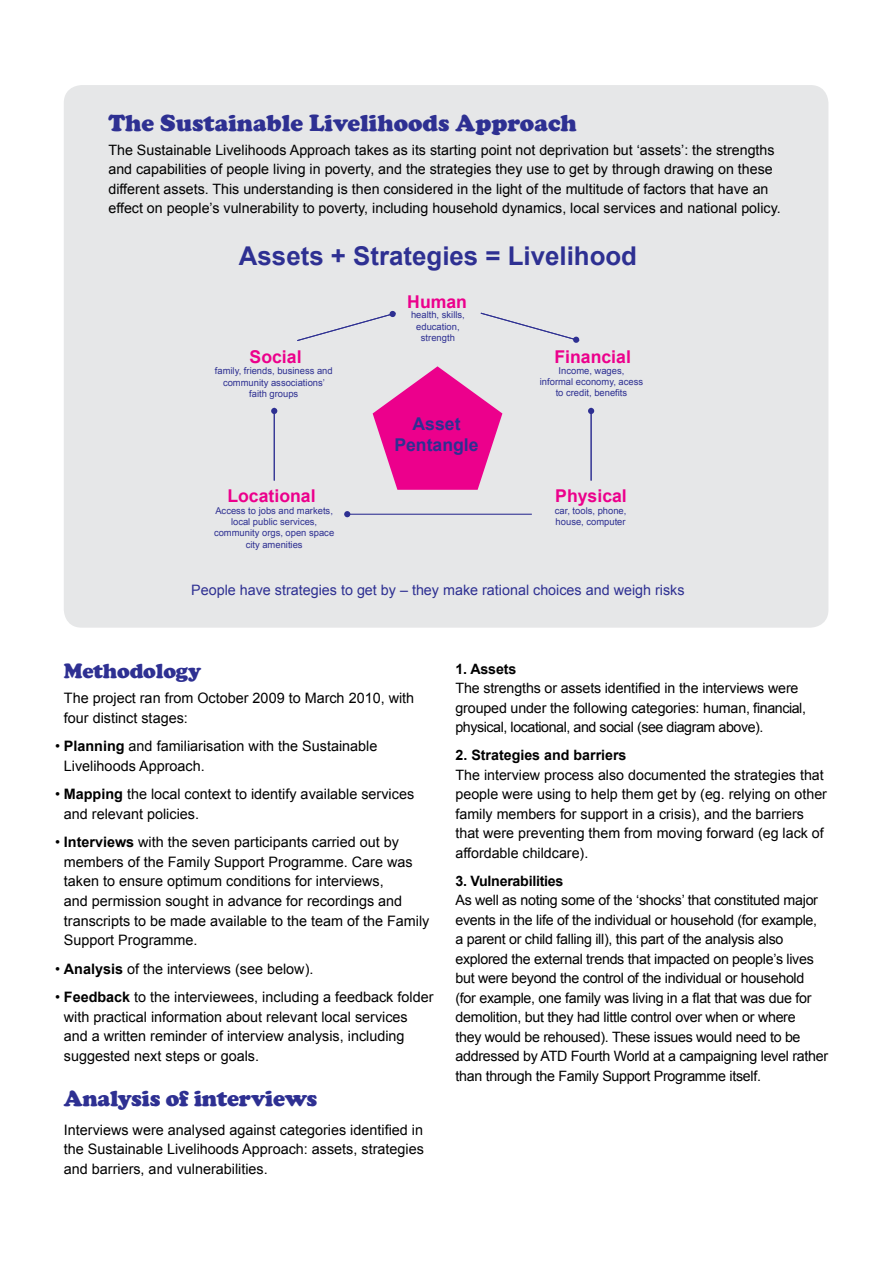
<style>
.page{position:relative;width:893px;height:1263px;background:#fff}
.page>*{position:absolute;margin:0;border:0;box-sizing:border-box;transform-origin:0 0}
.t1{font:700 25.8px "Arial";color:#2e3092}
.t2{font:900 24px "Cooper";color:#2e3092}
.t3{font:900 22.65px "Cooper";letter-spacing:-.01em;color:#2e3092}
.t4{font:900 21.15px "Cooper";letter-spacing:-.01em;color:#2e3092}
.t5{font:700 17.7px "Arial";color:#ec008c}
.t6{font:700 17.7px/21.1px "Arial";color:#2e3092;text-align:center}
.t7{font:14.4px/19.6px "Arial";color:#000}
.t8{font:14.4px "Arial";color:#2e3092}
.t9{font:14.25px/19.5px "Arial";letter-spacing:-.01em;color:#000}
.t10{font:700 14.25px "Arial";letter-spacing:-.01em;color:#000}
.t11{font:9.45px/11.2px "Arial";color:#2e3092;text-align:center}
.s1{font-weight:700}
</style>
<div class="page">
<div style="left:64px;top:85px;width:764px;height:543px;background:#e6e7e8;border-radius:18px"></div>
<svg style="left:373px;top:366px;width:129px;height:124px"></svg>
<hr style="left:347px;top:514px;width:185px;height:1px;background:#2e3092">
<svg style="left:344px;top:511px;width:6px;height:6px"></svg>
<hr style="left:274px;top:411px;width:1px;height:70px;background:#2e3092">
<svg style="left:271px;top:408px;width:6px;height:6px"></svg>
<hr style="left:591px;top:411px;width:1px;height:70px;background:#2e3092">
<svg style="left:588px;top:408px;width:6px;height:6px"></svg>
<svg style="left:297px;top:311px;width:99px;height:30px"></svg>
<svg style="left:480px;top:312px;width:100px;height:31px"></svg>
<h2 class="t2" style="left:108px;top:109px;width:470px">The Sustainable Livelihoods Approach</h2>
<p class="t9" style="left:108px;top:140px;width:674px">The Sustainable Livelihoods Approach takes as its starting point not deprivation but ‘assets’: the strengths and capabilities of people living in poverty, and the strategies they use to get by through drawing on these different assets. This understanding is then considered in the light of the multitude of factors that have an effect on people’s vulnerability to poverty, including household dynamics, local services and national policy.</p>
<h1 class="t1" style="left:239px;top:239px;width:400px">Assets + Strategies = Livelihood</h1>
<p class="t5" style="left:407px;top:290px;width:61px">Human</p>
<p class="t11" style="left:411px;top:309px;width:55px">health, skills, education, strength</p>
<p class="t5" style="left:250px;top:345px;width:53px">Social</p>
<p class="t5" style="left:554px;top:345px;width:78px">Financial</p>
<p class="t11" style="left:215px;top:365px;width:119px">family, friends, business and community associations’ faith groups</p>
<p class="t11" style="left:540px;top:365px;width:105px">Income, wages,<br>informal economy, acess to credit, benefits</p>
<p class="t6" style="left:394px;top:414px;width:86px">Asset<br>Pentangle</p>
<p class="t5" style="left:227px;top:484px;width:90px">Locational</p>
<p class="t11" style="left:214px;top:505px;width:122px">Access to jobs and markets, local public services, community orgs, open space city amenities</p>
<p class="t5" style="left:555px;top:484px;width:73px">Physical</p>
<p class="t11" style="left:555px;top:505px;width:73px;text-align:left">car, tools, phone, house, computer</p>
<p class="t8" style="left:191px;top:580px;width:495px">People have strategies to get by – they make rational choices and weigh risks</p>
<h3 class="t4" style="left:64px;top:658px;width:139px">Methodology</h3>
<p class="t7" style="left:64px;top:688px;width:352px">The project ran from October 2009 to March 2010, with four distinct stages:</p>
<p class="t7" style="left:64px;top:736px;width:315px;text-indent:-9px">• <span class="s1">Planning</span> and familiarisation with the Sustainable<br>Livelihoods Approach.</p>
<p class="t7" style="left:64px;top:784px;width:352px;text-indent:-9px">• <span class="s1">Mapping</span> the local context to identify available services and relevant policies.</p>
<p class="t7" style="left:64px;top:832px;width:367px;text-indent:-9px">• <span class="s1">Interviews</span> with the seven participants carried out by members of the Family Support Programme. Care was taken to ensure optimum conditions for interviews,<br>and permission sought in advance for recordings and transcripts to be made available to the team of the Family Support Programme.</p>
<p class="t7" style="left:55px;top:959px;width:260px">• <span class="s1">Analysis</span> of the interviews (see below).</p>
<p class="t7" style="left:64px;top:987px;width:371px;text-indent:-9px">• <span class="s1">Feedback</span> to the interviewees, including a feedback folder with practical information about relevant local services and a written reminder of interview analysis, including suggested next steps or goals.</p>
<h3 class="t3" style="left:64px;top:1086px;width:255px">Analysis of interviews</h3>
<p class="t7" style="left:64px;top:1120px;width:361px;text-align:justify">Interviews were analysed against categories identified in the Sustainable Livelihoods Approach: assets, strategies and barriers, and vulnerabilities.</p>
<p class="t10" style="left:455px;top:659px;width:62px">1. Assets</p>
<p class="t9" style="left:455px;top:679px;width:352px">The strengths or assets identified in the interviews were grouped under the following categories: human, financial, physical, locational, and social (see diagram above).</p>
<p class="t10" style="left:455px;top:746px;width:173px">2. Strategies and barriers</p>
<p class="t9" style="left:455px;top:765px;width:373px">The interview process also documented the strategies that people were using to help them get by (eg. relying on other family members for support in a crisis), and the barriers that were preventing them from moving forward (eg lack of affordable childcare).</p>
<p class="t10" style="left:455px;top:871px;width:109px">3. Vulnerabilities</p>
<p class="t9" style="left:455px;top:891px;width:374px">As well as noting some of the ‘shocks’ that constituted major events in the life of the individual or household (for example, a parent or child falling ill), this part of the analysis also explored the external trends that impacted on people’s lives but were beyond the control of the individual or household (for example, one family was living in a flat that was due for demolition, but they had little control over when or where<br>they would be rehoused). These issues would need to be addressed by ATD Fourth World at a campaigning level rather than through the Family Support Programme itself.</p>
</div>
